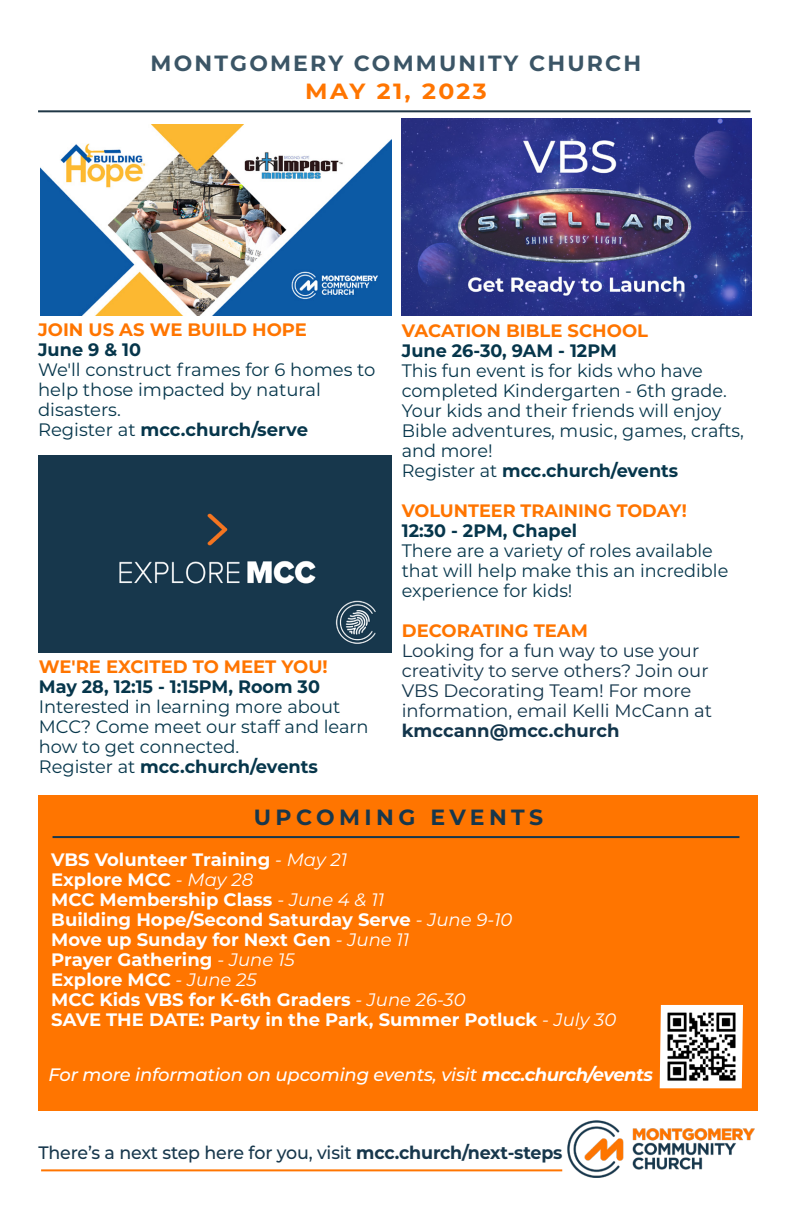
<style>
.page{position:relative;width:792px;height:1224px;background:#fff}
.page>*{position:absolute;margin:0;border:0;box-sizing:border-box;transform-origin:0 0}
.t1{font:700 22px "Montserrat";letter-spacing:.1em;color:#3b5566}
.t2{font:700 22px "Montserrat";letter-spacing:.2em;color:#17374c}
.t3{font:700 22px "Montserrat";letter-spacing:.1em;color:#ff7500;scale:1.07 1}
.t4{font:18px/20px "Montserrat";color:#06364b}
.Body_Copy_9_Montserr{font:700 18px "Montserrat";color:#fff}
.t5{font:18px/20px "Montserrat";color:#12354b}
.t6{font:700 18px "Montserrat";color:#06364b}
.t7{font:700 18px/20px "Montserrat";color:#ff7500}
.Body_Copy_9_Montserr-2{font:italic 500 18px "Montserrat";letter-spacing:-.01em;color:#fff}
.t8{font:500 18px "Montserrat";letter-spacing:-.01em;color:#17374c}
.s1{font-weight:400}
.s2{color:#06364b}
.s3{font-weight:700}
.s4{font-weight:400;font-style:italic}
</style>
<div class="page">
<div style="left:38px;top:795px;width:720px;height:316px;background:#ff7500"></div>
<img style="left:567px;top:1120px;width:188px;height:58px">
<hr style="left:41px;top:1169px;width:521px;height:2px;background:#ff7500">
<img style="left:660px;top:1005px;width:83px;height:83px">
<hr style="left:53px;top:836px;width:686px;height:2px;background:#17374c">
<hr style="left:38px;top:110px;width:712px;height:2px;background:#203746">
<img style="left:41px;top:124px;width:350px;height:192px">
<div style="left:38px;top:455px;width:354px;height:197px;background:#17374c"></div>
<img style="left:402px;top:119px;width:350px;height:197px">
<p class="t1" style="left:151px;top:48px;width:492px">MONTGOMERY COMMUNITY CHURCH</p>
<p class="t3" style="left:305px;top:75px;width:171px">MAY 21, 2023</p>
<p class="t7" style="left:38px;top:319px;width:270px">JOIN US AS WE BUILD HOPE</p>
<p class="t6" style="left:38px;top:336px;width:105px">June 9 &amp; 10</p>
<p class="t4" style="left:38px;top:359px;width:339px">We'll construct frames for 6 homes to help those impacted by natural</p>
<p class="t4" style="left:38px;top:399px;width:84px">disasters.</p>
<p class="t6" style="left:38px;top:416px;width:272px"><span class="s1">Register at</span> mcc.church/serve</p>
<p class="t7" style="left:39px;top:655px;width:290px">WE'RE EXCITED TO MEET YOU!</p>
<p class="t6" style="left:39px;top:673px;width:283px">May 28, 12:15 - 1:15PM, Room 30</p>
<p class="t4" style="left:39px;top:696px;width:331px">Interested in learning more about<br>MCC? Come meet our staff and learn how to get connected.</p>
<p class="t6" style="left:39px;top:753px;width:281px"><span class="s1">Register at</span> mcc.church/events</p>
<p class="t7" style="left:402px;top:320px;width:248px">VACATION BIBLE SCHOOL<br><span class="s2">June 26-30, 9AM - 12PM</span></p>
<p class="t4" style="left:402px;top:360px;width:344px">This fun event is for kids who have completed Kindergarten - 6th grade.<br>Your kids and their friends will enjoy<br>Bible adventures, music, games, crafts, and more!</p>
<p class="t6" style="left:402px;top:458px;width:278px"><span class="s1">Register at</span> mcc.church/events</p>
<p class="t7" style="left:402px;top:500px;width:287px">VOLUNTEER TRAINING TODAY!</p>
<p class="t6" style="left:402px;top:518px;width:177px">12:30 - 2PM, Chapel</p>
<p class="t4" style="left:402px;top:540px;width:328px">There are a variety of roles available that will help make this an incredible experience for kids!</p>
<p class="t7" style="left:402px;top:620px;width:188px">DECORATING TEAM</p>
<p class="t5" style="left:402px;top:640px;width:312px">Looking for a fun way to use your creativity to serve others? Join our<br>VBS Decorating Team! For more information, email Kelli McCann at <span class="s3">kmccann@mcc.church</span></p>
<p class="t2" style="left:254px;top:802px;width:291px">UPCOMING EVENTS</p>
<p class="Body_Copy_9_Montserr" style="left:51px;top:846px;width:298px">VBS Volunteer Training <span class="s4">- May 21</span></p>
<p class="Body_Copy_9_Montserr" style="left:51px;top:866px;width:203px">Explore MCC <span class="s4">- May 28</span></p>
<p class="Body_Copy_9_Montserr" style="left:51px;top:886px;width:335px">MCC Membership Class <span class="s4">- June 4 &amp; 11</span></p>
<p class="Body_Copy_9_Montserr" style="left:51px;top:906px;width:463px">Building Hope/Second Saturday Serve <span class="s4">- June 9-10</span></p>
<p class="Body_Copy_9_Montserr" style="left:51px;top:926px;width:360px">Move up Sunday for Next Gen <span class="s4">- June 11</span></p>
<p class="Body_Copy_9_Montserr" style="left:51px;top:946px;width:245px">Prayer Gathering <span class="s4">- June 15</span></p>
<p class="Body_Copy_9_Montserr" style="left:51px;top:966px;width:207px">Explore MCC <span class="s4">- June 25</span></p>
<p class="Body_Copy_9_Montserr" style="left:51px;top:986px;width:416px">MCC Kids VBS for K-6th Graders <span class="s4">- June 26-30</span></p>
<p class="Body_Copy_9_Montserr" style="left:51px;top:1006px;width:567px">SAVE THE DATE: Party in the Park, Summer Potluck <span class="s4">- July 30</span></p>
<p class="Body_Copy_9_Montserr-2" style="left:49px;top:1062px;width:606px">For more information on upcoming events, visit <span class="s3">mcc.church/events</span></p>
<p class="t8" style="left:38px;top:1140px;width:526px">There’s a next step here for you, visit <span class="s3">mcc.church/next-steps</span></p>
</div>
